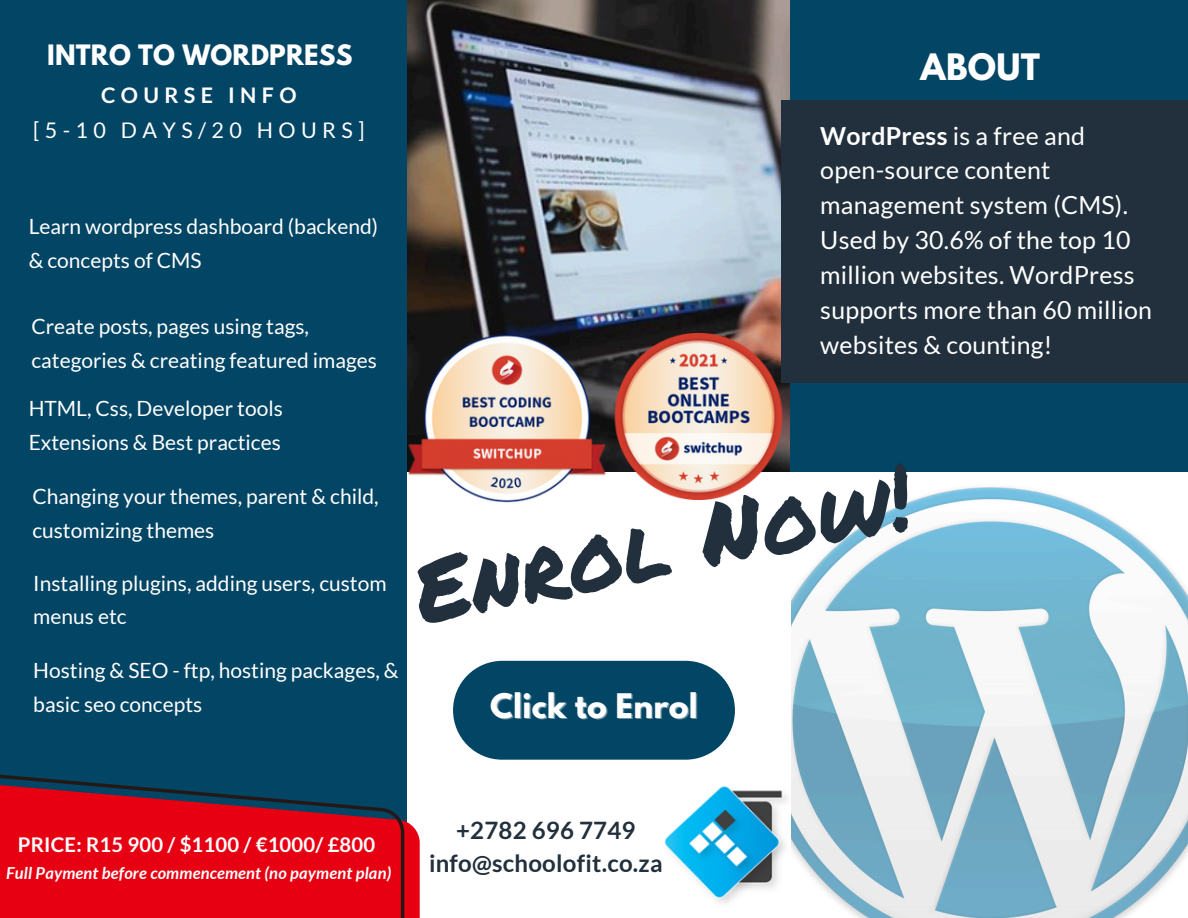
<style>
.page{position:relative;width:1188px;height:918px;background:#fff}
.page>*{position:absolute;margin:0;border:0;box-sizing:border-box;transform-origin:0 0}
.t1{font:89.1px "Permanent Marker";color:#21303c}
.t2{font:700 32.25px "League Spartan";letter-spacing:.01em;color:#fff}
.t3{font:700 30px "League Spartan";letter-spacing:.01em;color:#fff}
.t4{font:24.9px/34.8px "Lato";letter-spacing:.01em;color:#fff}
.t5{font:700 24.9px "League Spartan";letter-spacing:.01em;color:#fff}
.t6{font:700 24px/32.7px "Lato";letter-spacing:.01em;color:#21303c;text-align:center}
.t7{font:21.45px "Lato";letter-spacing:.25em;color:#fff}
.t8{font:700 21.45px "Lato";letter-spacing:.25em;color:#fff}
.t9{font:21px/33.8px "Lato";color:#fff}
.t10{font:700 20.25px "Lato";letter-spacing:.01em;color:#fff}
.t11{font:italic 700 16.5px "Lato";letter-spacing:.01em;color:#fff}
.s1{font-weight:700}
</style>
<div class="page">
<img style="left:406px;top:0;width:384px;height:333px">
<div style="left:0;top:0;width:406px;height:918px;background:#034564"></div>
<svg style="left:404px;top:782px;width:16px;height:136px;fill:#e60012"></svg>
<svg style="left:0;top:774px;width:404px;height:144px;fill:#e60012"></svg>
<img style="left:664px;top:782px;width:128px;height:121px">
<div style="left:790px;top:0;width:398px;height:472px;background:#034564"></div>
<img style="left:406px;top:333px;width:188px;height:170px">
<img style="left:594px;top:333px;width:208px;height:167px">
<div style="left:781px;top:100px;width:407px;height:282px;background:#21303c"></div>
<div style="left:453px;top:661px;width:282px;height:99px;background:#034564;border-radius:49px"></div>
<img style="left:792px;top:472px;width:396px;height:446px">
<p class="t5" style="left:47px;top:42px;width:307px">INTRO TO WORDPRESS</p>
<p class="t2" style="left:920px;top:51px;width:121px">ABOUT</p>
<p class="t8" style="left:101px;top:82px;width:197px">COURSE INFO</p>
<p class="t7" style="left:33px;top:117px;width:333px">[5-10 DAYS/20 HOURS]</p>
<p class="t9" style="left:29px;top:209px;width:351px">Learn wordpress dashboard (backend) &amp; concepts of CMS</p>
<p class="t9" style="left:31px;top:309px;width:347px">Create posts, pages using tags, categories &amp; creating featured images</p>
<h4 class="t4" style="left:820px;top:117px;width:333px"><span class="s1">WordPress</span> is a free and open-source content management system (CMS).<br>Used by 30.6% of the top 10 million websites. WordPress supports more than 60 million websites &amp; counting!</h4>
<h6 class="t9" style="left:29px;top:391px;width:256px">HTML, Css, Developer tools</h6>
<p class="t9" style="left:29px;top:425px;width:254px">Extensions &amp; Best practices</p>
<p class="t9" style="left:32px;top:479px;width:348px">Changing your themes, parent &amp; child, customizing themes</p>
<p class="t9" style="left:33px;top:566px;width:355px">Installing plugins, adding users, custom menus etc</p>
<p class="t9" style="left:33px;top:653px;width:367px">Hosting &amp; SEO - ftp, hosting packages, &amp; basic seo concepts</p>
<h2 class="t1" style="left:403px;top:527px;width:506px;rotate:-11deg">Enrol Now!</h2>
<p class="t3" style="left:490px;top:691px;width:209px">Click to Enrol</p>
<p class="t10" style="left:18px;top:832px;width:359px">PRICE: R15 900 / $1100 / €1000/ £800</p>
<h1 class="t11" style="left:6px;top:862px;width:387px">Full Payment before commencement (no payment plan)</h1>
<p class="t6" style="left:429px;top:813px;width:235px">+2782 696 7749 info@schoolofit.co.za</p>
</div>
